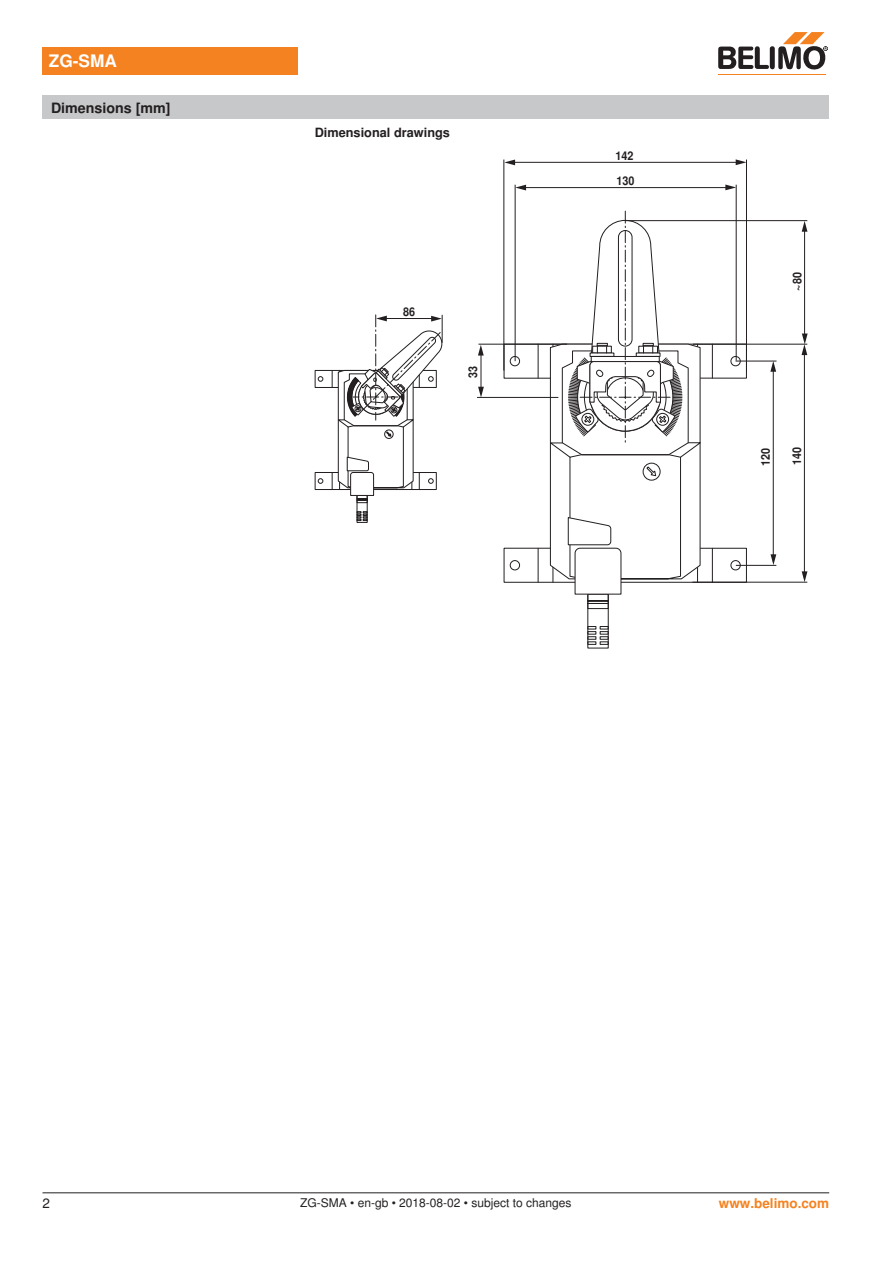
<style>
.page{position:relative;width:893px;height:1263px;background:#fff}
.page>*{position:absolute;margin:0;border:0;box-sizing:border-box;transform-origin:0 0}
.t1{font:700 17.25px "Nimbus Sans BEL";color:#fff}
.t2{font:700 14.25px "Nimbus Sans BEL";color:#231f20}
.Rechtsbündig_Footer{font:700 13.5px "Nimbus Sans BEL";color:#f58220}
.t3{font:13.5px "Nimbus Sans BEL";color:#231f20}
.t4{font:700 12.75px "Nimbus Sans BEL";color:#231f20}
.Footer_EU_center{font:12px "Nimbus Sans BEL";color:#231f20}
.t5{font:700 12px "Nimbus Sans BEL";color:#231f20;scale:.9 1}
</style>
<div class="page">
<div style="left:357px;top:495px;width:11px;height:28px;background:#fff;border:1px solid #231f20"></div>
<svg style="left:357px;top:511px;width:10px;height:10px"></svg>
<svg style="left:315px;top:314px;width:128px;height:189px"></svg>
<hr style="left:385px;top:318px;width:50px;height:1px;background:#231f20">
<hr style="left:521px;top:187px;width:211px;height:1px;background:#231f20">
<svg style="left:725px;top:185px;width:11px;height:5px"></svg>
<svg style="left:516px;top:185px;width:10px;height:5px"></svg>
<hr style="left:736px;top:185px;width:1px;height:176px;background:#231f20">
<hr style="left:515px;top:185px;width:1px;height:176px;background:#231f20">
<svg style="left:736px;top:159px;width:10px;height:6px"></svg>
<svg style="left:505px;top:160px;width:10px;height:5px"></svg>
<hr style="left:746px;top:160px;width:1px;height:212px;background:#231f20">
<hr style="left:504px;top:160px;width:1px;height:210px;background:#231f20">
<hr style="left:773px;top:366px;width:1px;height:195px;background:#231f20">
<svg style="left:770px;top:554px;width:6px;height:11px"></svg>
<svg style="left:770px;top:362px;width:6px;height:10px"></svg>
<svg style="left:478px;top:387px;width:6px;height:10px"></svg>
<svg style="left:478px;top:345px;width:6px;height:11px"></svg>
<hr style="left:736px;top:565px;width:40px;height:1px;background:#231f20">
<hr style="left:735px;top:361px;width:41px;height:1px;background:#231f20">
<hr style="left:478px;top:344px;width:89px;height:1px;background:#231f20">
<hr style="left:804px;top:350px;width:1px;height:228px;background:#231f20">
<svg style="left:802px;top:571px;width:5px;height:11px"></svg>
<hr style="left:804px;top:226px;width:1px;height:115px;background:#231f20">
<svg style="left:801px;top:333px;width:7px;height:22px"></svg>
<svg style="left:802px;top:221px;width:5px;height:11px"></svg>
<hr style="left:692px;top:582px;width:115px;height:1px;background:#231f20">
<hr style="left:693px;top:344px;width:114px;height:1px;background:#231f20">
<hr style="left:625px;top:220px;width:182px;height:1px;background:#231f20">
<hr style="left:510px;top:162px;width:228px;height:1px;background:#231f20">
<hr style="left:477px;top:397px;width:81px;height:1px;background:#231f20">
<svg style="left:503px;top:211px;width:244px;height:434px"></svg>
<hr style="left:481px;top:351px;width:1px;height:41px;background:#231f20">
<div style="left:43px;top:47px;width:255px;height:27px;background:#f58220"></div>
<hr style="left:718px;top:74px;width:107px;height:1px;background:#f58220">
<svg style="left:718px;top:32px;width:110px;height:38px"></svg>
<div style="left:43px;top:96px;width:786px;height:23px;background:#c7c8ca"></div>
<hr style="left:43px;top:1192px;width:786px;height:1px;background:#231f20">
<p class="t1" style="left:49px;top:51px;width:70px">ZG-SMA</p>
<p class="t2" style="left:51px;top:99px;width:121px">Dimensions [mm]</p>
<p class="t4" style="left:315px;top:125px;width:137px">Dimensional drawings</p>
<p class="t5" style="left:403px;top:305px;width:15px">86</p>
<p class="t5" style="left:466px;top:378px;width:15px;rotate:-90deg">33</p>
<p class="t5" style="left:615px;top:149px;width:22px">142</p>
<p class="t5" style="left:617px;top:174px;width:22px">130</p>
<p class="t5" style="left:790px;top:291px;width:22px;rotate:-90deg">~80</p>
<p class="t5" style="left:759px;top:466px;width:22px;rotate:-90deg">120</p>
<p class="t5" style="left:790px;top:465px;width:22px;rotate:-90deg">140</p>
<p class="t3" style="left:43px;top:1195px;width:9px">2</p>
<p class="Footer_EU_center" style="left:300px;top:1196px;width:273px">ZG-SMA • en-gb • 2018-08-02 • subject to changes</p>
<p class="Rechtsbündig_Footer" style="left:719px;top:1195px;width:112px">www.belimo.com</p>
</div>
